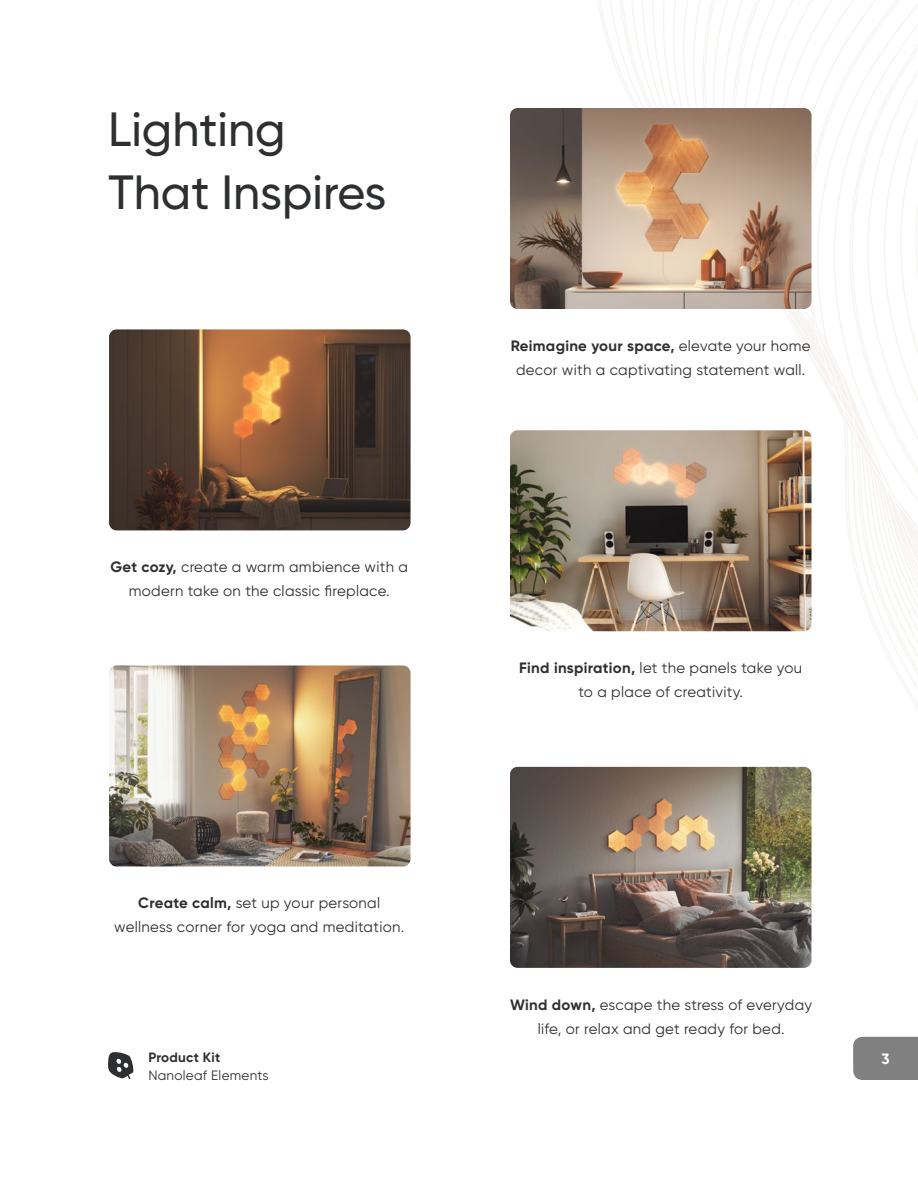
<style>
.page{position:relative;width:918px;height:1188px;background:#fff}
.page>*{position:absolute;margin:0;border:0;box-sizing:border-box;transform-origin:0 0}
.t1{font:500 48px/63px "Gilroy";color:#2d2f30}
.t2{font:15px/24px "Gilroy";letter-spacing:.02em;color:#2d2f30;text-align:center}
.t3{font:700 14.85px "Gilroy";color:#fff}
.t4{font:13.5px "Gilroy";letter-spacing:.02em;color:#2d2f30}
.t5{font:700 13.5px "Gilroy";letter-spacing:.02em;color:#2d2f30}
.s1{font-weight:700}
</style>
<div class="page">
<div style="left:853px;top:1037px;width:65px;height:43px;background:#808080"></div>
<svg style="left:108px;top:1052px;width:26px;height:27px"></svg>
<svg style="left:597px;top:0;width:321px;height:709px"></svg>
<img style="left:510px;top:108px;width:302px;height:201px">
<img style="left:510px;top:430px;width:302px;height:201px">
<img style="left:109px;top:665px;width:302px;height:201px">
<img style="left:109px;top:329px;width:302px;height:201px">
<img style="left:510px;top:767px;width:302px;height:201px">
<h1 class="t1" style="left:108px;top:98px;width:280px">Lighting<br>That Inspires</h1>
<p class="t2" style="left:111px;top:555px;width:299px"><span class="s1">Get cozy,</span> create a warm ambience with a modern take on the classic fireplace.</p>
<p class="t2" style="left:114px;top:891px;width:292px"><span class="s1">Create calm,</span> set up your personal wellness corner for yoga and meditation.</p>
<p class="t2" style="left:511px;top:334px;width:302px"><span class="s1">Reimagine your space,</span> elevate your home decor with a captivating statement wall.</p>
<p class="t2" style="left:519px;top:656px;width:285px"><span class="s1">Find inspiration,</span> let the panels take you to a place of creativity.</p>
<p class="t2" style="left:510px;top:992px;width:303px"><span class="s1">Wind down,</span> escape the stress of everyday life, or relax and get ready for bed.</p>
<p class="t5" style="left:148px;top:1049px;width:73px">Product Kit</p>
<p class="t3" style="left:882px;top:1050px;width:10px">3</p>
<p class="t4" style="left:148px;top:1067px;width:122px">Nanoleaf Elements</p>
</div>
